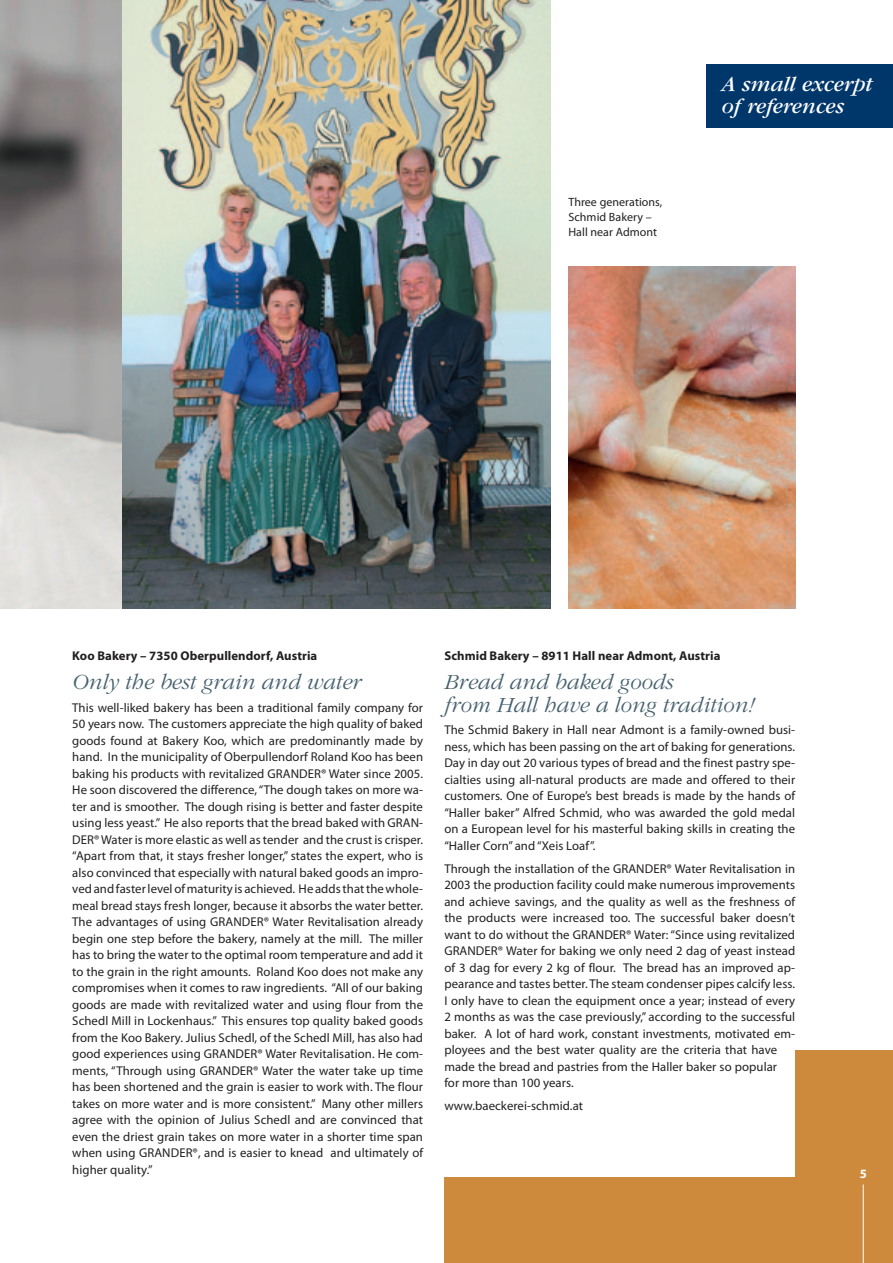
<style>
.page{position:relative;width:893px;height:1263px;background:#fff}
.page>*{position:absolute;margin:0;border:0;box-sizing:border-box;transform-origin:0 0}
.t1{font:italic 300 22.5px/22.5px "Garamond";color:#46616e}
.t2{font:italic 22.5px/22.5px "Garamond";color:#fff}
.t3{font:12.75px/16.5px "Myriad Pro";letter-spacing:.005em;color:#231f20;text-align:justify}
.t4{font:700 12.75px "Myriad Pro";letter-spacing:.005em;color:#231f20}
.t5{font:700 12.75px "Myriad Pro";color:#fff}
.t6{font:12px/15px "Myriad Pro";letter-spacing:.005em;color:#231f20}
</style>
<div class="page">
<img style="left:0;top:0;width:551px;height:608px">
<img style="left:568px;top:267px;width:227px;height:341px">
<div style="left:795px;top:1050px;width:98px;height:213px;background:#ce8a3c"></div>
<div style="left:444px;top:1178px;width:380px;height:85px;background:#ce8a3c"></div>
<hr style="left:863px;top:1184px;width:1px;height:79px;background:#fff">
<div style="left:707px;top:64px;width:186px;height:64px;background:#00376b"></div>
<p class="t6" style="left:568px;top:194px;width:96px">Three generations,<br>Schmid Bakery –<br>Hall near Admont</p>
<h1 class="t2" style="left:722px;top:73px;width:152px">A small excerpt of references</h1>
<p class="t4" style="left:72px;top:647px;width:247px">Koo Bakery – 7350 Oberpullendorf, Austria</p>
<h1 class="t1" style="left:72px;top:671px;width:290px">Only the best grain and water</h1>
<p class="t3" style="left:72px;top:699px;width:352px">This well-liked bakery has been a traditional family company for 50 years now. The customers appreciate the high quality of baked goods found at Bakery Koo, which are predominantly made by hand. In the municipality of Oberpullendorf Roland Koo has been baking his products with revitalized GRANDER® Water since 2005.<br>He soon discovered the difference, “The dough takes on more wa&shy;ter and is smoother. The dough rising is better and faster despite using less yeast.” He also reports that the bread baked with GRAN-DER® Water is more elastic as well as tender and the crust is crisper. “Apart from that, it stays fresher longer,” states the expert, who is also convinced that especially with natural baked goods an impro&shy;ved and faster level of maturity is achieved. He adds that the whole&shy;meal bread stays fresh longer, because it absorbs the water better.<br>The advantages of using GRANDER® Water Revitalisation already begin one step before the bakery, namely at the mill. The miller has to bring the water to the optimal room temperature and add it to the grain in the right amounts. Roland Koo does not make any compromises when it comes to raw ingredients. “All of our baking goods are made with revitalized water and using flour from the Schedl Mill in Lockenhaus.” This ensures top quality baked goods from the Koo Bakery. Julius Schedl, of the Schedl Mill, has also had good experiences using GRANDER® Water Revitalisation. He com&shy;ments, “Through using GRANDER® Water the water take up time has been shortened and the grain is easier to work with. The flour takes on more water and is more consistent.” Many other millers agree with the opinion of Julius Schedl and are convinced that even the driest grain takes on more water in a shorter time span when using GRANDER®, and is easier to knead and ultimately of higher quality.”</p>
<p class="t4" style="left:444px;top:648px;width:278px">Schmid Bakery – 8911 Hall near Admont, Austria</p>
<h1 class="t1" style="left:444px;top:671px;width:311px">Bread and baked goods<br>from Hall have a long tradition!</h1>
<p class="t3" style="left:444px;top:722px;width:352px">The Schmid Bakery in Hall near Admont is a family-owned busi&shy;ness, which has been passing on the art of baking for generations.<br>Day in day out 20 various types of bread and the finest pastry spe&shy;cialties using all-natural products are made and offered to their customers. One of Europe’s best breads is made by the hands of “Haller baker” Alfred Schmid, who was awarded the gold medal on a European level for his masterful baking skills in creating the “Haller Corn” and “Xeis Loaf”.</p>
<p class="t3" style="left:444px;top:860px;width:352px;text-align:left">Through the installation of the GRANDER® Water Revitalisation in 2003 the production facility could make numerous improvements and achieve savings, and the quality as well as the freshness of the products were increased too. The successful baker doesn’t want to do without the GRANDER® Water: “Since using revitalized GRANDER® Water for baking we only need 2 dag of yeast instead of 3 dag for every 2 kg of flour. The bread has an improved ap&shy;pearance and tastes better. The steam condenser pipes calcify less.<br>I only have to clean the equipment once a year; instead of every 2 months as was the case previously,” according to the successful baker. A lot of hard work, constant investments, motivated em&shy;ployees and the best water quality are the criteria that have made the bread and pastries from the Haller baker so popular<br>for more than 100 years.</p>
<p class="t3" style="left:444px;top:1097px;width:140px">www.baeckerei-schmid.at</p>
<p class="t5" style="left:860px;top:1165px;width:9px">5</p>
</div>
